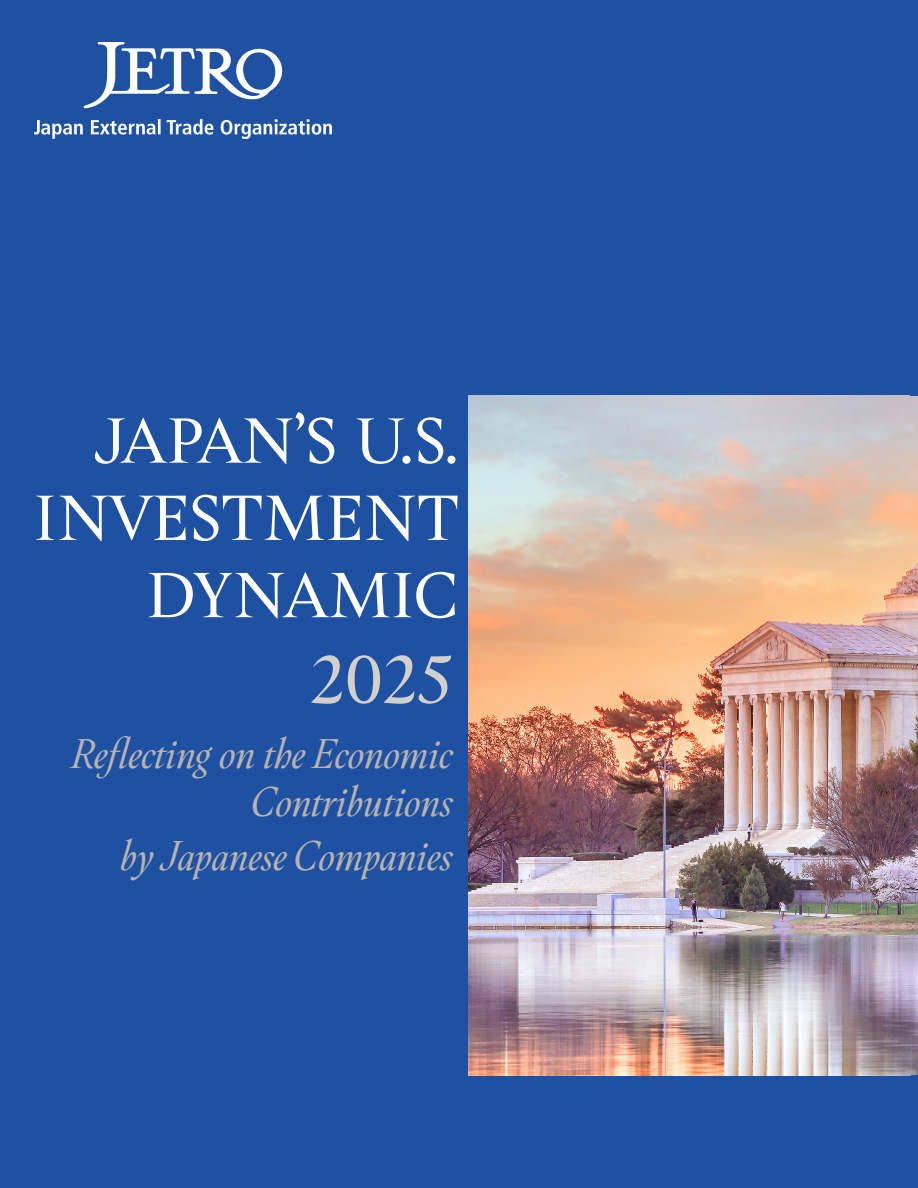
<style>
.page{position:relative;width:918px;height:1188px;background:#1f51a3}
.page>*{position:absolute;margin:0;border:0;box-sizing:border-box;transform-origin:0 0}
.paragraph-c{font:72px "Hermann";color:#d3d0cc}
.paragraph-c-2{font:69px "Hermann";letter-spacing:-.01em;color:#fff}
.paragraph-c-3{font:italic 45px/48px "Hermann";letter-spacing:-.035em;color:#b8b3ae;text-align:right}
</style>
<div class="page">
<img style="left:469px;top:395px;width:449px;height:680px">
<img style="left:35px;top:43px;width:297px;height:95px">
<p class="paragraph-c-2" style="left:91px;top:391px;width:369px">JAPAN’S U.S.</p>
<p class="paragraph-c-2" style="left:33px;top:468px;width:427px">INVESTMENT</p>
<p class="paragraph-c-2" style="left:146px;top:546px;width:314px">DYNAMIC</p>
<p class="paragraph-c" style="left:310px;top:628px;width:144px">2025</p>
<p class="paragraph-c-3" style="left:71px;top:728px;width:383px">Reflecting on the Economic<br>Contributions</p>
<p class="paragraph-c-3" style="left:119px;top:830px;width:336px">by Japanese Companies</p>
</div>
